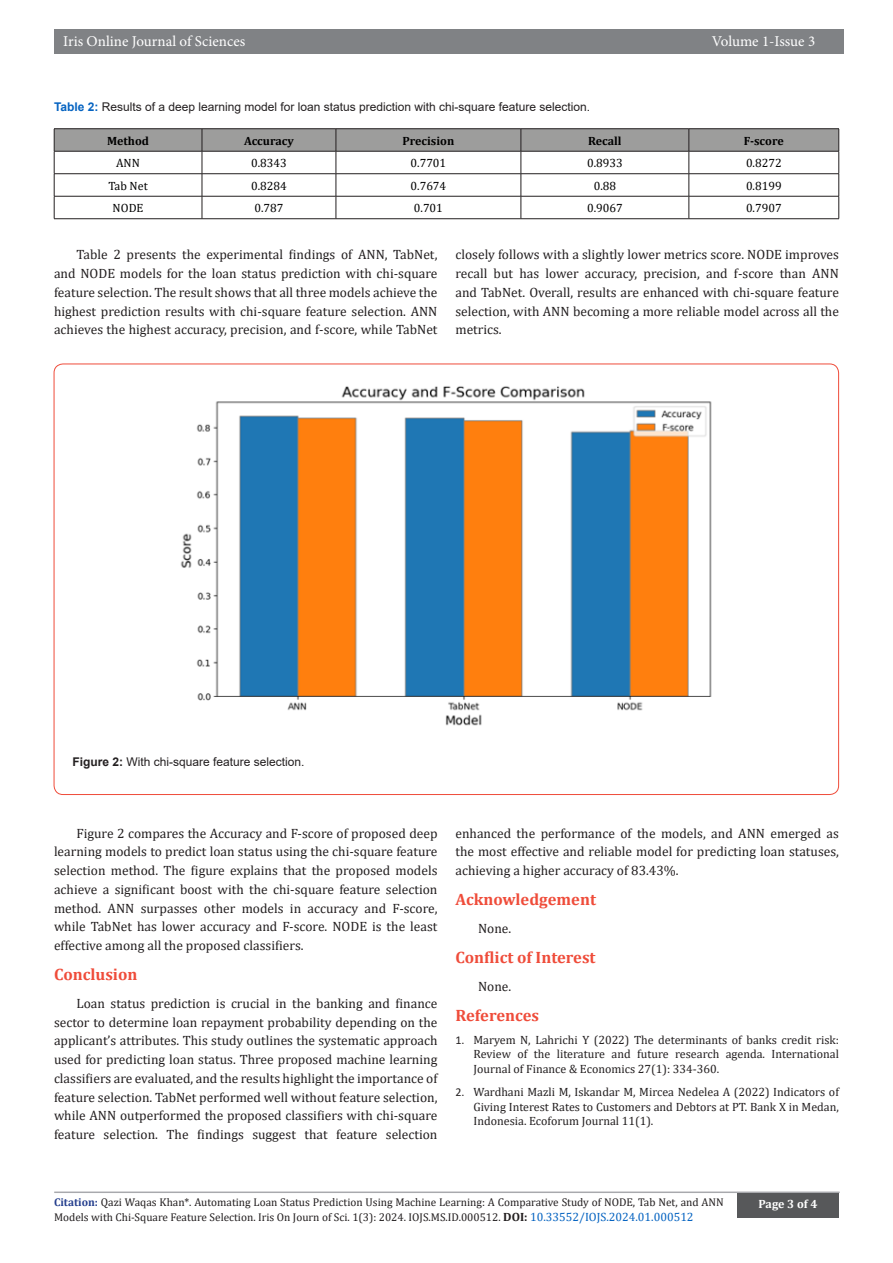
<style>
.page{position:relative;width:893px;height:1263px;background:#fff}
.page>*{position:absolute;margin:0;border:0;box-sizing:border-box;transform-origin:0 0}
.t1{font:700 16.5px "Cambria";color:#ef4c3a}
.t2{font:15px "Minion Pro";color:#fff}
.t3{font:13.5px/18.8px "Cambria";color:#231f20;text-align:justify}
.t4{font:12px/14.4px "Cambria";color:#231f20;text-align:justify}
.t5{font:12px "Arial";color:#231f20}
.t6{font:12px "Cambria";color:#000}
.t7{font:700 12px "Cambria";color:#000}
.t8{font:700 12px "Cambria";color:#fff}
.t9{font:11.25px/14.4px "Cambria";color:#231f20}
.s1{font-weight:700;color:#0563c1}
.s2{font-weight:700}
.s3{font-family:"Calibri"}
.s4{font-weight:700;color:#253f8e}
.s5{font-weight:700;font-size:12px}
.s6{font-size:12px;color:#0563c1}
</style>
<div class="page">
<hr style="left:54px;top:1191px;width:786px;height:2px;background:#a8a9ad">
<div style="left:54px;top:29px;width:790px;height:25px;background:#808285"></div>
<div style="left:737px;top:1193px;width:102px;height:24px;background:#57585a"></div>
<hr style="left:54px;top:128px;width:148px;height:1px;background:#231f20">
<hr style="left:202px;top:128px;width:134px;height:1px;background:#231f20">
<hr style="left:336px;top:128px;width:185px;height:1px;background:#231f20">
<hr style="left:521px;top:128px;width:168px;height:1px;background:#231f20">
<hr style="left:689px;top:128px;width:150px;height:1px;background:#231f20">
<svg style="left:54px;top:129px;width:785px;height:89px"></svg>
<hr style="left:54px;top:218px;width:148px;height:1px;background:#231f20">
<hr style="left:202px;top:218px;width:134px;height:1px;background:#231f20">
<hr style="left:336px;top:218px;width:185px;height:1px;background:#231f20">
<hr style="left:521px;top:218px;width:168px;height:1px;background:#231f20">
<hr style="left:689px;top:218px;width:150px;height:1px;background:#231f20">
<img style="left:180px;top:386px;width:532px;height:340px">
<p class="t2" style="left:63px;top:31px;width:184px">Iris Online Journal of Sciences</p>
<p class="t2" style="left:712px;top:31px;width:105px">Volume 1-Issue 3</p>
<p class="t5" style="left:54px;top:98px;width:538px"><span class="s1">Table 2:</span> Results of a deep learning model for loan status prediction with chi-square feature selection.</p>
<p class="t7" style="left:107px;top:132px;width:44px">Method</p>
<p class="t7" style="left:244px;top:132px;width:51px">Accuracy</p>
<p class="t7" style="left:402px;top:132px;width:53px">Precision</p>
<p class="t7" style="left:588px;top:132px;width:35px">Recall</p>
<p class="t7" style="left:744px;top:132px;width:41px">F-score</p>
<p class="t6" style="left:116px;top:156px;width:25px">ANN</p>
<p class="t6" style="left:251px;top:156px;width:37px">0.8343</p>
<p class="t6" style="left:411px;top:156px;width:37px">0.7701</p>
<p class="t6" style="left:587px;top:156px;width:37px">0.8933</p>
<p class="t6" style="left:746px;top:156px;width:37px">0.8272</p>
<p class="t6" style="left:108px;top:178px;width:41px">Tab Net</p>
<p class="t6" style="left:251px;top:178px;width:37px">0.8284</p>
<p class="t6" style="left:411px;top:178px;width:37px">0.7674</p>
<p class="t6" style="left:594px;top:178px;width:24px">0.88</p>
<p class="t6" style="left:746px;top:178px;width:37px">0.8199</p>
<p class="t6" style="left:113px;top:201px;width:32px">NODE</p>
<p class="t6" style="left:254px;top:201px;width:31px">0.787</p>
<p class="t6" style="left:414px;top:201px;width:31px">0.701</p>
<p class="t6" style="left:587px;top:201px;width:37px">0.9067</p>
<p class="t6" style="left:746px;top:201px;width:37px">0.7907</p>
<p class="t3" style="left:54px;top:245px;width:385px;text-indent:22px">Table 2 presents the experimental findings of ANN, TabNet, and NODE models for the loan status prediction with chi-square feature selection. The result shows that all three models achieve the highest prediction results with chi-square feature selection. ANN achieves the highest accuracy, precision, and f-score, while TabNet</p>
<p class="t3" style="left:455px;top:245px;width:385px">closely follows with a slightly lower metrics score. NODE improves recall but has lower accuracy, precision, and f-score than ANN and TabNet. Overall, results are enhanced with chi-square feature selection, with ANN becoming a more reliable model across all the metrics.</p>
<p class="t5" style="left:72px;top:754px;width:234px"><span class="s2">Figure 2:</span> With chi-square feature selection.</p>
<p class="t3" style="left:54px;top:823px;width:385px;text-indent:22px">Figure 2 compares the Accuracy and F-score of proposed deep learning models to predict loan status using the chi-square feature selection method. The figure explains that the proposed models achieve a significant boost with the chi-square feature selection method. ANN surpasses other models in accuracy and F-score, while TabNet has lower accuracy and F-score. NODE is the least effective among all the proposed classifiers.</p>
<p class="t1" style="left:54px;top:963px;width:85px">Conclusion</p>
<p class="t3" style="left:54px;top:994px;width:385px;text-indent:22px">Loan status prediction is crucial in the banking and finance sector to determine loan repayment probability depending on the applicant’s attributes. This study outlines the systematic approach used for predicting loan status. Three proposed machine learning classifiers are evaluated, and the results highlight the importance of feature selection. TabNet performed well without feature selection, while ANN outperformed the proposed classifiers with chi-square feature selection. The findings suggest that feature selection</p>
<p class="t3" style="left:455px;top:823px;width:385px">enhanced the performance of the models, and ANN emerged as the most effective and reliable model for predicting loan statuses, achieving a higher accuracy of 83.43%.</p>
<p class="t1" style="left:455px;top:888px;width:142px">Acknowledgement</p>
<p class="t3" style="left:478px;top:919px;width:35px">None.</p>
<p class="t1" style="left:455px;top:945px;width:142px">Conflict of Interest</p>
<p class="t3" style="left:478px;top:976px;width:35px">None.</p>
<p class="t1" style="left:455px;top:1003px;width:85px">References</p>
<p class="t4" style="left:473px;top:1033px;width:367px;text-indent:-18px"><span class="s3">1.</span> Maryem N, Lahrichi Y (2022) The determinants of banks credit risk:<br>Review of the literature and future research agenda. International Journal of Finance &amp; Economics 27(1): 334-360.</p>
<p class="t4" style="left:473px;top:1085px;width:367px;text-indent:-18px"><span class="s3">2.</span> Wardhani Mazli M, Iskandar M, Mircea Nedelea A (2022) Indicators of Giving Interest Rates to Customers and Debtors at PT. Bank X in Medan, Indonesia. Ecoforum Journal 11(1).</p>
<p class="t9" style="left:54px;top:1195px;width:671px"><span class="s4">Citation:</span> Qazi Waqas Khan*. Automating Loan Status Prediction Using Machine Learning: A Comparative Study of NODE, Tab Net, and ANN<br>Models with Chi-Square Feature Selection. Iris On Journ of Sci. 1(3): 2024. IOJS.MS.ID.000512. <span class="s5">DOI:</span> <span class="s6">10.33552/IOJS.2024.01.000512</span></p>
<p class="t8" style="left:758px;top:1196px;width:60px">Page 3 of 4</p>
</div>
